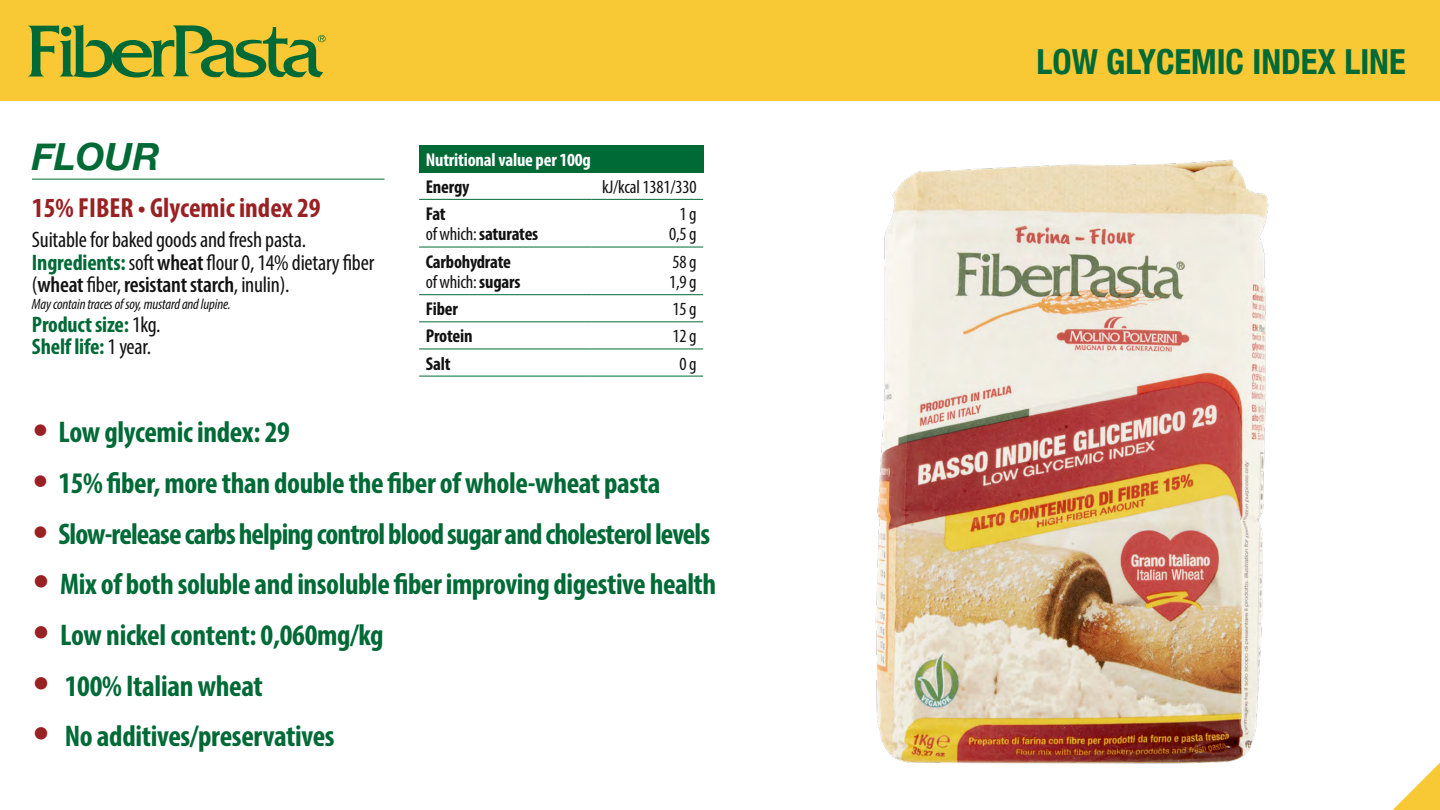
<style>
.page{position:relative;width:1440px;height:810px;background:#fff}
.page>*{position:absolute;margin:0;border:0;box-sizing:border-box;transform-origin:0 0}
.t1{font:italic 700 37.5px "Helvetica Neue";color:#006a37}
.t2{font:700 condensed 34.5px "Helvetica Neue";color:#006a37}
.t3{font:700 condensed 30px "Myriad Pro";letter-spacing:-.015em;color:#006a37}
.t4{font:700 condensed 27.75px "Myriad Pro";color:#992124}
.t5{font:condensed 22.5px/22.5px "Myriad Pro";letter-spacing:-.01em;color:#121212}
.t6{font:700 condensed 22.5px/22.5px "Myriad Pro";letter-spacing:-.01em;color:#006a37}
.t7{font:700 condensed 18.6px "Myriad Pro";letter-spacing:-.01em;color:#121212}
.t8{font:condensed 18.6px "Myriad Pro";letter-spacing:-.01em;color:#121212}
.t9{font:700 condensed 18.6px "Myriad Pro";letter-spacing:-.01em;color:#fff}
.t10{font:italic condensed 15px "Myriad Pro";letter-spacing:-.01em;color:#121212}
.s1{font-weight:700;color:#006a37}
.s2{font-weight:600}
.s3{font-weight:400;color:#121212}
.s4{font-weight:400}
.s5{font-weight:700}
.s6{font-family:"DIN";font-stretch:normal;font-size:35.47px;color:#992124}
.s7{font-family:"DIN";font-stretch:normal;font-size:38.03px;color:#992124}
</style>
<div class="page">
<svg style="left:1393px;top:763px;width:47px;height:47px"></svg>
<div style="left:0;top:0;width:1440px;height:100px;background:#f8c935"></div>
<svg style="left:28px;top:24px;width:298px;height:54px"></svg>
<img style="left:875px;top:159px;width:394px;height:605px">
<hr style="left:32px;top:179px;width:353px;height:1px;background:#006a37">
<div style="left:419px;top:145px;width:284px;height:27px;background:#006a37"></div>
<hr style="left:419px;top:199px;width:172px;height:1px;background:#006a37">
<hr style="left:591px;top:199px;width:112px;height:1px;background:#006a37">
<hr style="left:419px;top:247px;width:172px;height:1px;background:#006a37">
<hr style="left:591px;top:247px;width:112px;height:1px;background:#006a37">
<hr style="left:419px;top:294px;width:172px;height:1px;background:#006a37">
<hr style="left:591px;top:294px;width:112px;height:1px;background:#006a37">
<hr style="left:419px;top:321px;width:172px;height:1px;background:#006a37">
<hr style="left:591px;top:321px;width:112px;height:1px;background:#006a37">
<hr style="left:419px;top:349px;width:172px;height:1px;background:#006a37">
<hr style="left:591px;top:349px;width:112px;height:1px;background:#006a37">
<hr style="left:419px;top:376px;width:172px;height:1px;background:#006a37">
<hr style="left:591px;top:376px;width:112px;height:1px;background:#006a37">
<p class="t1" style="left:32px;top:127px;width:129px">FLOUR</p>
<p class="t4" style="left:32px;top:190px;width:290px">15% FIBER • Glycemic index 29</p>
<p class="t5" style="left:32px;top:228px;width:344px">Suitable for baked goods and fresh pasta.<br><span class="s1">Ingredients:</span> soft <span class="s2">wheat</span> flour 0, 14% dietary fiber (<span class="s2">wheat</span> fiber, <span class="s2">resistant starch</span>, inulin).</p>
<p class="t10" style="left:32px;top:295px;width:200px">May contain traces of soy, mustard and lupine.</p>
<p class="t6" style="left:32px;top:313px;width:130px">Product size: <span class="s3">1kg.<br></span>Shelf life: <span class="s3">1 year.</span></p>
<p class="t9" style="left:426px;top:148px;width:167px">Nutritional value per 100g</p>
<p class="t7" style="left:426px;top:175px;width:45px">Energy</p>
<p class="t8" style="left:602px;top:175px;width:96px">kJ/kcal 1381/330</p>
<p class="t7" style="left:426px;top:202px;width:21px">Fat</p>
<p class="t8" style="left:679px;top:203px;width:19px">1 g</p>
<p class="t7" style="left:426px;top:223px;width:114px"><span class="s4">of which:</span> saturates</p>
<p class="t8" style="left:669px;top:223px;width:29px">0,5 g</p>
<p class="t7" style="left:426px;top:250px;width:87px">Carbohydrate</p>
<p class="t8" style="left:673px;top:250px;width:26px">58 g</p>
<p class="t8" style="left:426px;top:271px;width:96px">of which: <span class="s5">sugars</span></p>
<p class="t8" style="left:669px;top:271px;width:29px">1,9 g</p>
<p class="t7" style="left:426px;top:297px;width:34px">Fiber</p>
<p class="t8" style="left:673px;top:298px;width:26px">15 g</p>
<p class="t7" style="left:426px;top:325px;width:48px">Protein</p>
<p class="t8" style="left:673px;top:325px;width:26px">12 g</p>
<p class="t7" style="left:426px;top:352px;width:26px">Salt</p>
<p class="t8" style="left:679px;top:352px;width:19px">0 g</p>
<p class="t3" style="left:32px;top:413px;width:259px"><span class="s6">•</span> Low glycemic index: 29</p>
<p class="t3" style="left:32px;top:464px;width:630px"><span class="s6">•</span> 15% fiber, more than double the fiber of whole-wheat pasta</p>
<p class="t3" style="left:32px;top:515px;width:680px"><span class="s6">•</span> Slow-release carbs helping control blood sugar and cholesterol levels</p>
<p class="t3" style="left:32px;top:566px;width:686px"><span class="s7">•</span> Mix of both soluble and insoluble fiber improving digestive health</p>
<p class="t3" style="left:32px;top:616px;width:353px"><span class="s7">•</span> Low nickel content: 0,060mg/kg</p>
<p class="t3" style="left:32px;top:667px;width:233px"><span class="s7">•</span> 100% Italian wheat</p>
<p class="t3" style="left:32px;top:718px;width:304px"><span class="s7">•</span> No additives/preservatives</p>
<p class="t2" style="left:1037px;top:33px;width:371px">LOW GLYCEMIC INDEX LINE</p>
</div>
